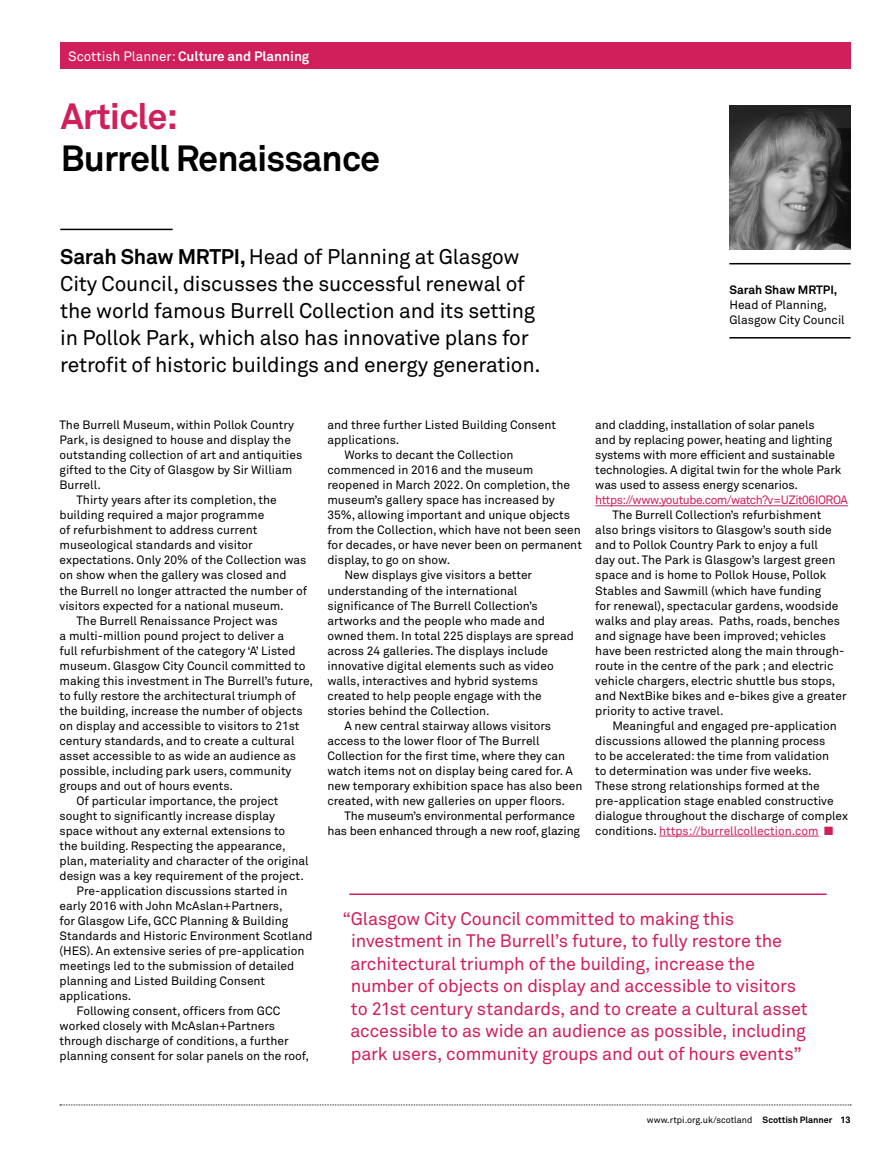
<style>
.page{position:relative;width:893px;height:1149px;background:#fff}
.page>*{position:absolute;margin:0;border:0;box-sizing:border-box;transform-origin:0 0}
.t1{font:700 36px "Akkurat Pro";letter-spacing:-.025em;color:#000}
.t2{font:700 36px "Akkurat Pro";letter-spacing:-.025em;color:#d11f5c}
.t3{font:21px/27px "Akkurat Pro";letter-spacing:-.01em;color:#000}
.t4{font:18px/22.5px "Akkurat Pro";letter-spacing:-.01em;color:#d11f5c}
.t5{font:700 13.5px "Akkurat Pro";color:#fff}
.t6{font:12px/15px "Akkurat Pro";color:#000}
.t7{font:12px "Akkurat Pro";letter-spacing:-.04em;color:#d11f5c}
.t8{font:700 12px "Akkurat Pro";color:#000}
.t9{font:9px "Akkurat Pro";color:#000}
.s1{font-weight:400}
.s2{font-weight:700}
.s3{color:#d11f5c}
</style>
<div class="page">
<svg style="left:60px;top:1104px;width:791px;height:1px"></svg>
<div style="left:60px;top:43px;width:790px;height:26px;background:#d11f5c"></div>
<hr style="left:595px;top:505px;width:253px;height:1px;background:#d11f5c">
<hr style="left:659px;top:835px;width:160px;height:1px;background:#d11f5c">
<hr style="left:60px;top:228px;width:113px;height:2px;background:#000">
<hr style="left:729px;top:263px;width:122px;height:1px;background:#000">
<hr style="left:729px;top:337px;width:122px;height:1px;background:#000">
<img style="left:729px;top:105px;width:121px;height:144px">
<hr style="left:349px;top:893px;width:478px;height:1px;background:#d11f5c">
<p class="t5" style="left:68px;top:48px;width:310px"><span class="s1">Scottish Planner:</span> Planning in the Next Parliament</p>
<p class="t5" style="left:178px;top:48px;width:133px">Culture and Planning</p>
<h1 class="t2" style="left:61px;top:94px;width:119px">Article:</h1>
<h1 class="t1" style="left:61px;top:136px;width:321px">Burrell Renaissance</h1>
<p class="t3" style="left:60px;top:244px;width:482px"><span class="s2">Sarah Shaw MRTPI,</span> Head of Planning at Glasgow City Council, discusses the successful renewal of the world famous Burrell Collection and its setting in Pollok Park, which also has innovative plans for retrofit of historic buildings and energy generation.</p>
<p class="t8" style="left:729px;top:282px;width:110px">Sarah Shaw MRTPI,</p>
<p class="t6" style="left:729px;top:298px;width:117px">Head of Planning,<br>Glasgow City Council</p>
<p class="t6" style="left:60px;top:418px;width:236px">The Burrell Museum, within Pollok Country</p>
<p class="t6" style="left:60px;top:433px;width:233px">Park, is designed to house and display the</p>
<p class="t6" style="left:60px;top:448px;width:244px">outstanding collection of art and antiquities</p>
<p class="t6" style="left:60px;top:463px;width:234px">gifted to the City of Glasgow by Sir William</p>
<p class="t6" style="left:60px;top:478px;width:43px">Burrell.</p>
<p class="t6" style="left:77px;top:493px;width:202px">Thirty years after its completion, the</p>
<p class="t6" style="left:60px;top:508px;width:206px">building required a major programme</p>
<p class="t6" style="left:60px;top:523px;width:199px">of refurbishment to address current</p>
<p class="t6" style="left:60px;top:538px;width:195px">museological standards and visitor</p>
<p class="t6" style="left:60px;top:553px;width:248px">expectations. Only 20% of the Collection was</p>
<p class="t6" style="left:60px;top:568px;width:229px">on show when the gallery was closed and</p>
<p class="t6" style="left:60px;top:583px;width:249px">the Burrell no longer attracted the number of</p>
<p class="t6" style="left:60px;top:598px;width:226px">visitors expected for a national museum.</p>
<p class="t6" style="left:77px;top:613px;width:203px">The Burrell Renaissance Project was</p>
<p class="t6" style="left:60px;top:628px;width:226px">a multi-million pound project to deliver a</p>
<p class="t6" style="left:60px;top:643px;width:237px">full refurbishment of the category ‘A’ Listed</p>
<p class="t6" style="left:60px;top:658px;width:247px">museum. Glasgow City Council committed to</p>
<p class="t6" style="left:60px;top:673px;width:255px">making this investment in The Burrell’s future,</p>
<p class="t6" style="left:60px;top:688px;width:238px">to fully restore the architectural triumph of</p>
<p class="t6" style="left:60px;top:703px;width:245px">the building, increase the number of objects</p>
<p class="t6" style="left:60px;top:718px;width:242px">on display and accessible to visitors to 21st</p>
<p class="t6" style="left:60px;top:733px;width:236px">century standards, and to create a cultural</p>
<p class="t6" style="left:60px;top:748px;width:238px">asset accessible to as wide an audience as</p>
<p class="t6" style="left:60px;top:763px;width:234px">possible, including park users, community</p>
<p class="t6" style="left:60px;top:778px;width:175px">groups and out of hours events.</p>
<p class="t6" style="left:77px;top:793px;width:203px">Of particular importance, the project</p>
<p class="t6" style="left:60px;top:808px;width:217px">sought to significantly increase display</p>
<p class="t6" style="left:60px;top:823px;width:227px">space without any external extensions to</p>
<p class="t6" style="left:60px;top:838px;width:227px">the building. Respecting the appearance,</p>
<p class="t6" style="left:60px;top:853px;width:251px">plan, materiality and character of the original</p>
<p class="t6" style="left:60px;top:868px;width:246px">design was a key requirement of the project.</p>
<p class="t6" style="left:77px;top:883px;width:213px">Pre-application discussions started in</p>
<p class="t6" style="left:60px;top:898px;width:225px">early 2016 with John McAslan+Partners,</p>
<p class="t6" style="left:60px;top:913px;width:230px">for Glasgow Life, GCC Planning &amp; Building</p>
<p class="t6" style="left:60px;top:928px;width:255px">Standards and Historic Environment Scotland</p>
<p class="t6" style="left:60px;top:943px;width:246px">(HES). An extensive series of pre-application</p>
<p class="t6" style="left:60px;top:958px;width:236px">meetings led to the submission of detailed</p>
<p class="t6" style="left:60px;top:973px;width:207px">planning and Listed Building Consent</p>
<p class="t6" style="left:60px;top:988px;width:73px">applications.</p>
<p class="t6" style="left:77px;top:1003px;width:205px">Following consent, officers from GCC</p>
<p class="t6" style="left:60px;top:1018px;width:217px">worked closely with McAslan+Partners</p>
<p class="t6" style="left:60px;top:1033px;width:231px">through discharge of conditions, a further</p>
<p class="t6" style="left:60px;top:1048px;width:251px">planning consent for solar panels on the roof,</p>
<p class="t6" style="left:327px;top:418px;width:230px">and three further Listed Building Consent</p>
<p class="t6" style="left:327px;top:433px;width:73px">applications.</p>
<p class="t6" style="left:344px;top:448px;width:170px">Works to decant the Collection</p>
<p class="t6" style="left:327px;top:463px;width:207px">commenced in 2016 and the museum</p>
<p class="t6" style="left:327px;top:478px;width:244px">reopened in March 2022. On completion, the</p>
<p class="t6" style="left:327px;top:493px;width:229px">museum’s gallery space has increased by</p>
<p class="t6" style="left:327px;top:508px;width:244px">35%, allowing important and unique objects</p>
<p class="t6" style="left:327px;top:523px;width:255px">from the Collection, which have not been seen</p>
<p class="t6" style="left:327px;top:538px;width:256px">for decades, or have never been on permanent</p>
<p class="t6" style="left:327px;top:553px;width:124px">display, to go on show.</p>
<p class="t6" style="left:344px;top:568px;width:189px">New displays give visitors a better</p>
<p class="t6" style="left:327px;top:583px;width:191px">understanding of the international</p>
<p class="t6" style="left:327px;top:598px;width:212px">significance of The Burrell Collection’s</p>
<p class="t6" style="left:327px;top:613px;width:219px">artworks and the people who made and</p>
<p class="t6" style="left:327px;top:628px;width:248px">owned them. In total 225 displays are spread</p>
<p class="t6" style="left:327px;top:643px;width:222px">across 24 galleries. The displays include</p>
<p class="t6" style="left:327px;top:658px;width:228px">innovative digital elements such as video</p>
<p class="t6" style="left:327px;top:673px;width:212px">walls, interactives and hybrid systems</p>
<p class="t6" style="left:327px;top:688px;width:216px">created to help people engage with the</p>
<p class="t6" style="left:327px;top:703px;width:164px">stories behind the Collection.</p>
<p class="t6" style="left:344px;top:718px;width:208px">A new central stairway allows visitors</p>
<p class="t6" style="left:327px;top:733px;width:214px">access to the lower floor of The Burrell</p>
<p class="t6" style="left:327px;top:748px;width:239px">Collection for the first time, where they can</p>
<p class="t6" style="left:327px;top:763px;width:247px">watch items not on display being cared for. A</p>
<p class="t6" style="left:327px;top:778px;width:257px">new temporary exhibition space has also been</p>
<p class="t6" style="left:327px;top:793px;width:239px">created, with new galleries on upper floors.</p>
<p class="t6" style="left:344px;top:808px;width:232px">The museum’s environmental performance</p>
<p class="t6" style="left:327px;top:823px;width:254px">has been enhanced through a new roof, glazing</p>
<p class="t6" style="left:595px;top:418px;width:248px">and cladding, installation of solar panels<br>and by replacing power, heating and lighting systems with more efficient and sustainable technologies. A digital twin for the whole Park was used to assess energy scenarios.</p>
<p class="t7" style="left:595px;top:493px;width:254px">https://www.youtube.com/watch?v=UZit06IOROA</p>
<p class="t6" style="left:595px;top:508px;width:253px;text-indent:17px">The Burrell Collection’s refurbishment also brings visitors to Glasgow’s south side and to Pollok Country Park to enjoy a full<br>day out. The Park is Glasgow’s largest green space and is home to Pollok House, Pollok Stables and Sawmill (which have funding<br>for renewal), spectacular gardens, woodside walks and play areas. Paths, roads, benches and signage have been improved; vehicles have been restricted along the main through&shy;route in the centre of the park ; and electric vehicle chargers, electric shuttle bus stops, and NextBike bikes and e-bikes give a greater priority to active travel.</p>
<p class="t6" style="left:595px;top:718px;width:254px;text-indent:17px">Meaningful and engaged pre-application discussions allowed the planning process<br>to be accelerated: the time from validation<br>to determination was under five weeks.<br>These strong relationships formed at the pre-application stage enabled constructive dialogue throughout the discharge of complex conditions. <span class="s3">https://burrellcollection.com</span> <span class="s3">■</span></p>
<p class="t4" style="left:350px;top:907px;width:459px;text-indent:-8px">“Glasgow City Council committed to making this investment in The Burrell’s future, to fully restore the architectural triumph of the building, increase the number of objects on display and accessible to visitors to 21st century standards, and to create a cultural asset accessible to as wide an audience as possible, including park users, community groups and out of hours events”</p>
<p class="t9" style="left:647px;top:1113px;width:205px">www.rtpi.org.uk/scotland <span class="s2">Scottish Planner</span> 13</p>
</div>
